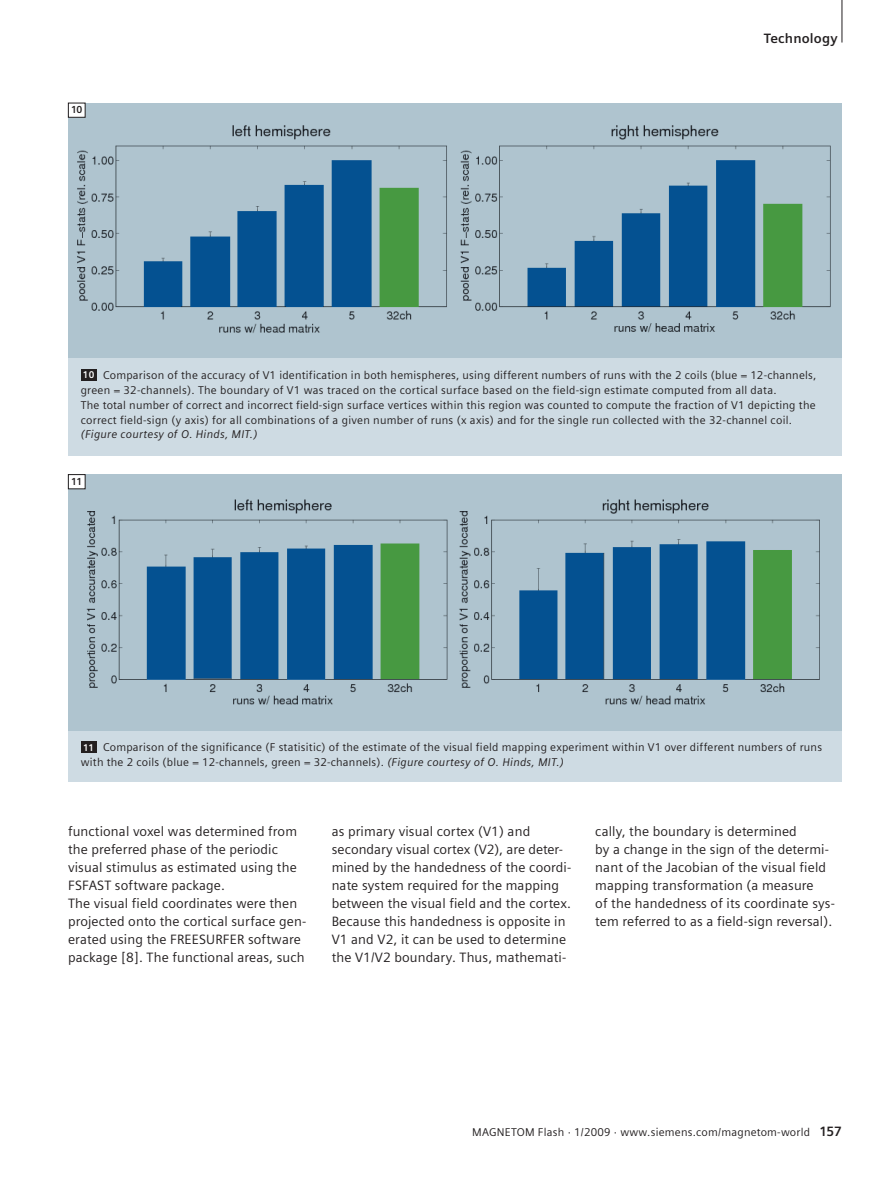
<style>
.page{position:relative;width:893px;height:1191px;background:#fff}
.page>*{position:absolute;margin:0;border:0;box-sizing:border-box;transform-origin:0 0}
.t1{font:13.5px/18px "Siemens Sans";letter-spacing:.01em;color:#231f20}
.t2{font:700 13.5px "Siemens Sans";letter-spacing:.015em;color:#231f20}
.t3{font:11.25px/14.9px "Siemens Sans";letter-spacing:.02em;color:#231f20}
.t4{font:italic 11.25px "Siemens Sans";letter-spacing:.02em;color:#231f20}
.t5{font:700 10.2px "Siemens Sans";color:#231f20}
.s1{font-weight:700;font-size:9.75px;color:#fff}
.s2{font-style:italic}
.s3{font-weight:700;font-size:13.5px}
</style>
<div class="page">
<hr style="left:842px;top:0;width:1px;height:43px;background:#231f20">
<div style="left:68px;top:357px;width:774px;height:99px;background:#cedbe3"></div>
<div style="left:81px;top:369px;width:16px;height:11px;background:#231f20"></div>
<div style="left:68px;top:730px;width:774px;height:51px;background:#cedbe3"></div>
<div style="left:81px;top:741px;width:16px;height:11px;background:#231f20"></div>
<div style="left:68px;top:103px;width:774px;height:254px;background:#afc4cf"></div>
<img style="left:76px;top:125px;width:755px;height:208px">
<img style="left:68px;top:476px;width:774px;height:254px">
<svg style="left:68px;top:102px;width:18px;height:16px"></svg>
<svg style="left:68px;top:474px;width:18px;height:15px"></svg>
<p class="t5" style="left:71px;top:105px;width:13px">10</p>
<p class="t2" style="left:764px;top:32px;width:75px">Technology</p>
<p class="t3" style="left:81px;top:368px;width:737px"><span class="s1">10</span> Comparison of the accuracy of V1 identification in both hemispheres, using different numbers of runs with the 2 coils (blue = 12-channels, green = 32-channels). The boundary of V1 was traced on the cortical surface based on the field-sign estimate computed from all data.<br>The total number of correct and incorrect field-sign surface vertices within this region was counted to compute the fraction of V1 depicting the correct field-sign (y axis) for all combinations of a given number of runs (x axis) and for the single run collected with the 32-channel coil.</p>
<p class="t4" style="left:81px;top:429px;width:178px">(Figure courtesy of O. Hinds, MIT.)</p>
<p class="t5" style="left:71px;top:476px;width:13px">11</p>
<p class="t3" style="left:81px;top:740px;width:743px"><span class="s1">11</span> Comparison of the significance (F statisitic) of the estimate of the visual field mapping experiment within V1 over different numbers of runs with the 2 coils (blue = 12-channels, green = 32-channels). <span class="s2">(Figure courtesy of O. Hinds, MIT.)</span></p>
<p class="t1" style="left:68px;top:823px;width:240px">functional voxel was determined from the preferred phase of the periodic visual stimulus as estimated using the FSFAST software package.<br>The visual field coordinates were then projected onto the cortical surface gen&shy;erated using the FREESURFER software package [8]. The functional areas, such</p>
<p class="t1" style="left:332px;top:823px;width:241px">as primary visual cortex (V1) and secondary visual cortex (V2), are deter&shy;mined by the handedness of the coordi&shy;nate system required for the mapping between the visual field and the cortex.<br>Because this handedness is opposite in V1 and V2, it can be used to determine the V1/V2 boundary. Thus, mathemati-</p>
<p class="t1" style="left:595px;top:823px;width:241px">cally, the boundary is determined<br>by a change in the sign of the determi&shy;nant of the Jacobian of the visual field mapping transformation (a measure<br>of the handedness of its coordinate sys&shy;tem referred to as a field-sign reversal).</p>
<p class="t3" style="left:472px;top:1124px;width:371px">MAGNETOM Flash · 1/2009 · www.siemens.com/magnetom-world <span class="s3">157</span></p>
</div>
